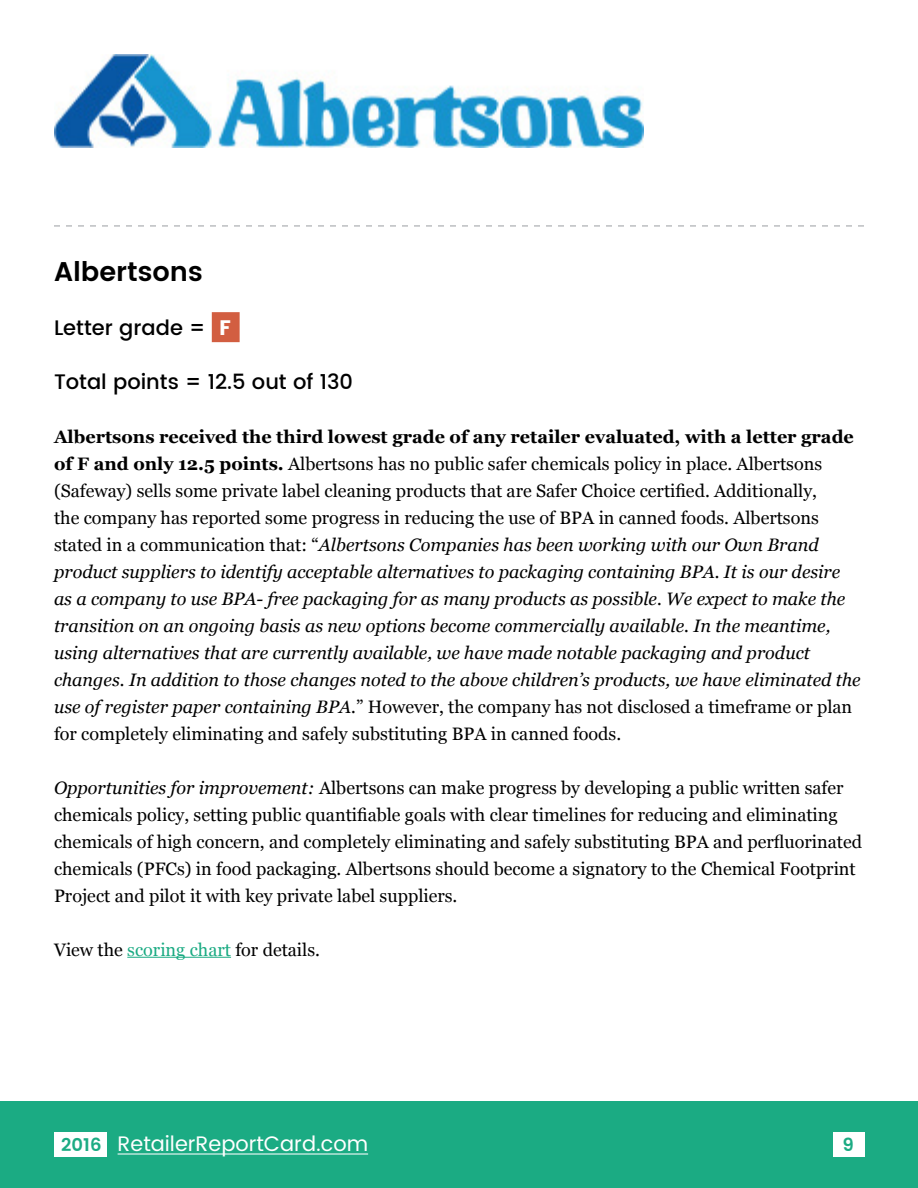
<style>
.page{position:relative;width:918px;height:1188px;background:#fff}
.page>*{position:absolute;margin:0;border:0;box-sizing:border-box;transform-origin:0 0}
.t1{font:600 27px "Poppins";color:#000}
.t2{font:500 21px "Poppins";color:#000}
.t3{font:21px "Poppins";color:#fff}
.t4{font:italic 18px/27px "Georgia";color:#000}
.t5{font:18px/27px "Georgia";color:#000}
.t6{font:600 18px "Poppins";color:#1bab83}
.s1{font-weight:400;color:#fff}
.s2{font-weight:700;font-style:normal}
.s3{font-style:normal}
.s4{font-style:italic}
.s5{color:#1bab83}
.s6{font-weight:600;font-size:18px;color:#1bab83}
</style>
<div class="page">
<div style="left:0;top:1101px;width:918px;height:87px;background:#1bab83"></div>
<hr style="left:118px;top:1153px;width:250px;height:2px;background:#fff">
<div style="left:54px;top:1132px;width:53px;height:25px;background:#fff"></div>
<div style="left:833px;top:1132px;width:31px;height:25px;background:#fff"></div>
<svg style="left:54px;top:225px;width:810px;height:2px"></svg>
<div style="left:212px;top:312px;width:28px;height:30px;background:#d25e41"></div>
<hr style="left:127px;top:957px;width:104px;height:1px;background:#1bab83">
<img style="left:54px;top:55px;width:590px;height:92px">
<h1 class="t1" style="left:54px;top:251px;width:150px">Albertsons</h1>
<p class="t2" style="left:54px;top:312px;width:179px">Letter grade = <span class="s1">F</span></p>
<p class="t2" style="left:54px;top:366px;width:301px">Total points = 12.5 out of 130</p>
<p class="t4" style="left:54px;top:422px;width:808px"><span class="s2">Albertsons received the third lowest grade of any retailer evaluated, with a letter grade of F and only 12.5 points.</span> <span class="s3">Albertsons has no public safer chemicals policy in place. Albertsons (Safeway) sells some private label cleaning products that are Safer Choice certified. Additionally,<br>the company has reported some progress in reducing the use of BPA in canned foods. Albertsons stated in a communication that: “</span>Albertsons Companies has been working with our Own Brand product suppliers to identify acceptable alternatives to packaging containing BPA. It is our desire as a company to use BPA- free packaging for as many products as possible. We expect to make the transition on an ongoing basis as new options become commercially available. In the meantime, using alternatives that are currently available, we have made notable packaging and product changes. In addition to those changes noted to the above children’s products, we have eliminated the use of register paper containing BPA.<span class="s3">” However, the company has not disclosed a timeframe or plan for completely eliminating and safely substituting BPA in canned foods.</span></p>
<p class="t5" style="left:54px;top:773px;width:810px"><span class="s4">Opportunities for improvement:</span> Albertsons can make progress by developing a public written safer chemicals policy, setting public quantifiable goals with clear timelines for reducing and eliminating chemicals of high concern, and completely eliminating and safely substituting BPA and perfluorinated chemicals (PFCs) in food packaging. Albertsons should become a signatory to the Chemical Footprint Project and pilot it with key private label suppliers.</p>
<p class="t5" style="left:54px;top:935px;width:265px">View the <span class="s5">scoring chart</span> for details.</p>
<p class="t3" style="left:61px;top:1129px;width:308px"><span class="s6">2016</span> RetailerReportCard.com</p>
<p class="t6" style="left:818px;top:1131px;width:42px">20169</p>
</div>
